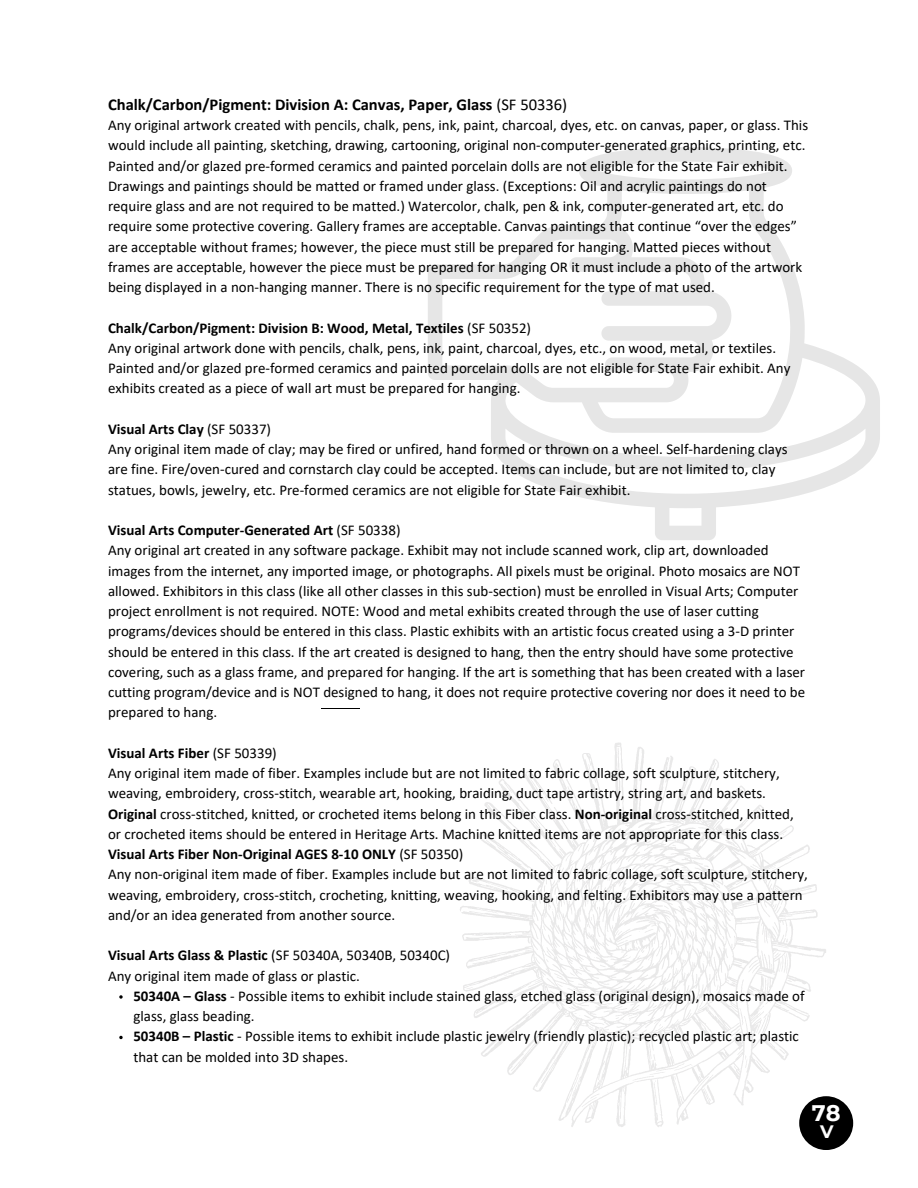
<style>
.page{position:relative;width:918px;height:1188px;background:#fff}
.page>*{position:absolute;margin:0;border:0;box-sizing:border-box;transform-origin:0 0}
.t1{font:700 22.5px "Montserrat";color:#fff}
.t2{font:700 18px "Montserrat";color:#fff}
.t3{font:700 16.5px "Calibri";color:#000}
.t4{font:15px/20.2px "Calibri";color:#000}
.s1{font-weight:400}
.s2{font-weight:700}
</style>
<div class="page">
<hr style="left:322px;top:708px;width:38px;height:1px;background:#000">
<svg style="left:119px;top:995px;width:4px;height:4px"></svg>
<svg style="left:119px;top:1036px;width:4px;height:3px"></svg>
<svg style="left:428px;top:147px;width:452px;height:393px"></svg>
<svg style="left:460px;top:742px;width:366px;height:385px"></svg>
<svg style="left:544px;top:795px;width:5px;height:7px"></svg>
<svg style="left:548px;top:837px;width:8px;height:10px"></svg>
<svg style="left:588px;top:764px;width:3px;height:9px"></svg>
<svg style="left:618px;top:748px;width:2px;height:44px"></svg>
<svg style="left:466px;top:987px;width:7px;height:2px"></svg>
<svg style="left:694px;top:827px;width:17px;height:5px"></svg>
<svg style="left:666px;top:823px;width:13px;height:4px"></svg>
<svg style="left:472px;top:879px;width:7px;height:3px"></svg>
<svg style="left:491px;top:884px;width:17px;height:6px"></svg>
<svg style="left:612px;top:828px;width:9px;height:9px"></svg>
<svg style="left:719px;top:840px;width:19px;height:10px"></svg>
<svg style="left:653px;top:834px;width:23px;height:12px"></svg>
<svg style="left:533px;top:866px;width:277px;height:241px"></svg>
<div style="left:799px;top:1096px;width:54px;height:54px;background:#000;border-radius:50%"></div>
<p class="t3" style="left:108px;top:98px;width:461px">Chalk/Carbon/Pigment: Division A: Canvas, Paper, Glass <span class="s1">(SF 50336)</span></p>
<p class="t4" style="left:108px;top:116px;width:702px">Any original artwork created with pencils, chalk, pens, ink, paint, charcoal, dyes, etc. on canvas, paper, or glass. This would include all painting, sketching, drawing, cartooning, original non-computer-generated graphics, printing, etc.<br>Painted and/or glazed pre-formed ceramics and painted porcelain dolls are not eligible for the State Fair exhibit.<br>Drawings and paintings should be matted or framed under glass. (Exceptions: Oil and acrylic paintings do not require glass and are not required to be matted.) Watercolor, chalk, pen &amp; ink, computer-generated art, etc. do require some protective covering. Gallery frames are acceptable. Canvas paintings that continue “over the edges” are acceptable without frames; however, the piece must still be prepared for hanging. Matted pieces without frames are acceptable, however the piece must be prepared for hanging OR it must include a photo of the artwork being displayed in a non-hanging manner. There is no specific requirement for the type of mat used.</p>
<p class="t4" style="left:108px;top:319px;width:684px"><span class="s2">Chalk/Carbon/Pigment: Division B: Wood, Metal, Textiles</span> (SF 50352)<br>Any original artwork done with pencils, chalk, pens, ink, paint, charcoal, dyes, etc., on wood, metal, or textiles.<br>Painted and/or glazed pre-formed ceramics and painted porcelain dolls are not eligible for State Fair exhibit. Any exhibits created as a piece of wall art must be prepared for hanging.</p>
<p class="t4" style="left:108px;top:420px;width:681px"><span class="s2">Visual Arts Clay</span> (SF 50337)<br>Any original item made of clay; may be fired or unfired, hand formed or thrown on a wheel. Self-hardening clays are fine. Fire/oven-cured and cornstarch clay could be accepted. Items can include, but are not limited to, clay statues, bowls, jewelry, etc. Pre-formed ceramics are not eligible for State Fair exhibit.</p>
<p class="t4" style="left:108px;top:521px;width:699px"><span class="s2">Visual Arts Computer-Generated Art</span> (SF 50338)<br>Any original art created in any software package. Exhibit may not include scanned work, clip art, downloaded images from the internet, any imported image, or photographs. All pixels must be original. Photo mosaics are NOT allowed. Exhibitors in this class (like all other classes in this sub-section) must be enrolled in Visual Arts; Computer project enrollment is not required. NOTE: Wood and metal exhibits created through the use of laser cutting programs/devices should be entered in this class. Plastic exhibits with an artistic focus created using a 3-D printer should be entered in this class. If the art created is designed to hang, then the entry should have some protective covering, such as a glass frame, and prepared for hanging. If the art is something that has been created with a laser cutting program/device and is NOT designed to hang, it does not require protective covering nor does it need to be prepared to hang.</p>
<p class="t4" style="left:108px;top:744px;width:701px"><span class="s2">Visual Arts Fiber</span> (SF 50339)<br>Any original item made of fiber. Examples include but are not limited to fabric collage, soft sculpture, stitchery, weaving, embroidery, cross-stitch, wearable art, hooking, braiding, duct tape artistry, string art, and baskets.<br><span class="s2">Original</span> cross-stitched, knitted, or crocheted items belong in this Fiber class. <span class="s2">Non-original</span> cross-stitched, knitted, or crocheted items should be entered in Heritage Arts. Machine knitted items are not appropriate for this class.<br><span class="s2">Visual Arts Fiber Non-Original AGES 8-10 ONLY</span> (SF 50350)<br>Any non-original item made of fiber. Examples include but are not limited to fabric collage, soft sculpture, stitchery, weaving, embroidery, cross-stitch, crocheting, knitting, weaving, hooking, and felting. Exhibitors may use a pattern and/or an idea generated from another source.</p>
<p class="t4" style="left:108px;top:947px;width:344px"><span class="s2">Visual Arts Glass &amp; Plastic</span> (SF 50340A, 50340B, 50340C)<br>Any original item made of glass or plastic.</p>
<p class="t4" style="left:133px;top:987px;width:673px"><span class="s2">50340A – Glass</span> - Possible items to exhibit include stained glass, etched glass (original design), mosaics made of glass, glass beading.<br><span class="s2">50340B – Plastic</span> - Possible items to exhibit include plastic jewelry (friendly plastic); recycled plastic art; plastic that can be molded into 3D shapes.</p>
<h1 class="t1" style="left:812px;top:1099px;width:30px">78</h1>
<p class="t2" style="left:820px;top:1121px;width:15px">V</p>
</div>
